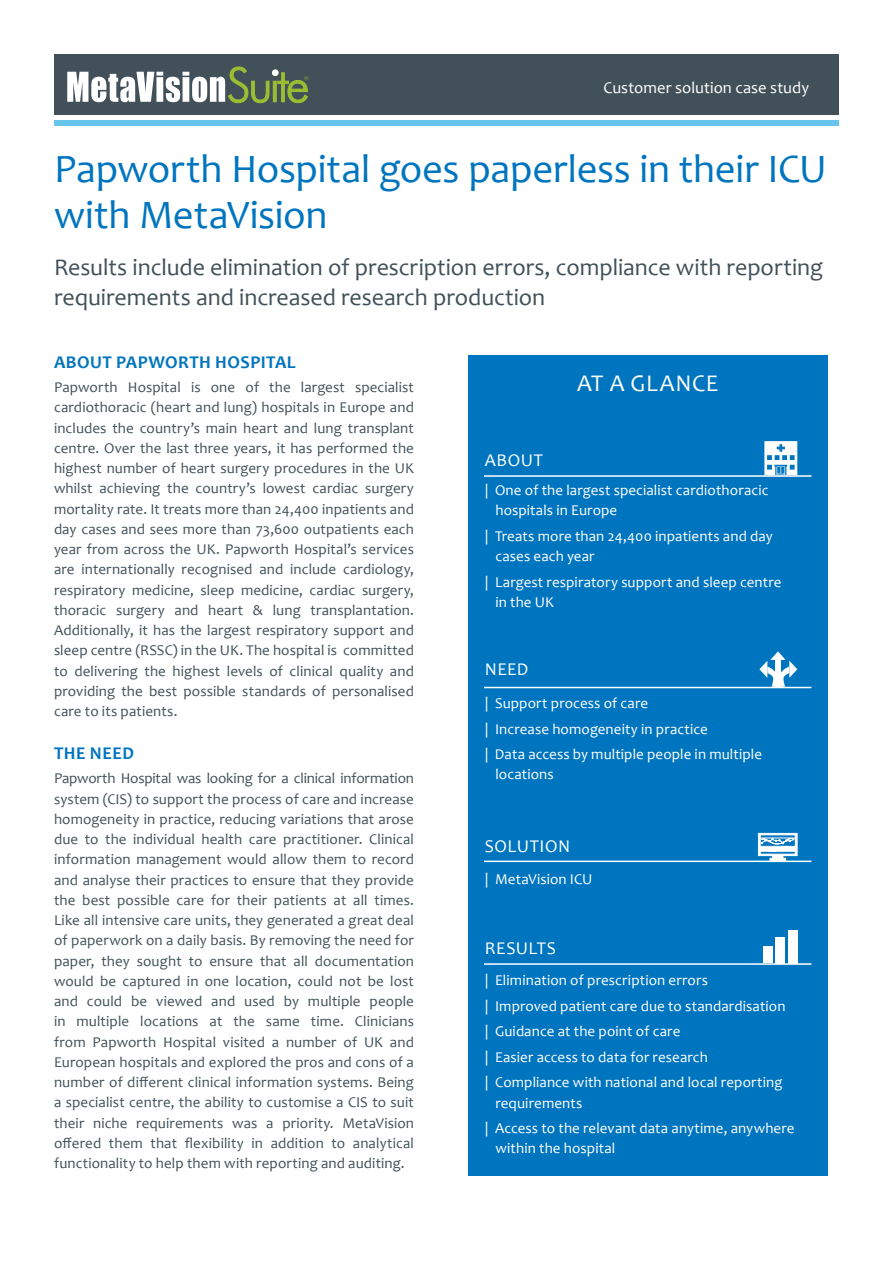
<style>
.page{position:relative;width:893px;height:1263px;background:#fff}
.page>*{position:absolute;margin:0;border:0;box-sizing:border-box;transform-origin:0 0}
.t1{font:40.5px/46.5px "Candara";letter-spacing:-.005em;color:#0075bf}
.t2{font:24px/30px "Candara";color:#425159}
.t3{font:24px "Candara";letter-spacing:.025em;color:#fff}
.t4{font:700 18px "Candara";letter-spacing:.025em;color:#0075bf}
.t5{font:18px "Candara";letter-spacing:.03em;color:#fff}
.t6{font:16.5px "Candara";letter-spacing:.005em;color:#fff}
.t7{font:15px/20.2px "Candara";letter-spacing:.01em;color:#425159;text-align:justify}
.t8{font:15px/25.5px "Candara";letter-spacing:.01em;color:#fff}
</style>
<div class="page">
<div style="left:468px;top:355px;width:360px;height:821px;background:#0075bf"></div>
<div style="left:54px;top:54px;width:785px;height:61px;background:#425159"></div>
<div style="left:54px;top:120px;width:785px;height:5px;background:#67c4ed"></div>
<svg style="left:67px;top:67px;width:241px;height:36px"></svg>
<svg style="left:764px;top:441px;width:33px;height:34px"></svg>
<hr style="left:484px;top:963px;width:327px;height:2px;background:#fff">
<hr style="left:484px;top:860px;width:327px;height:2px;background:#fff">
<hr style="left:484px;top:687px;width:327px;height:1px;background:#fff">
<hr style="left:484px;top:475px;width:327px;height:2px;background:#fff">
<svg style="left:759px;top:651px;width:38px;height:36px"></svg>
<svg style="left:758px;top:833px;width:39px;height:27px"></svg>
<hr style="left:760px;top:838px;width:35px;height:1px;background:#fff">
<div style="left:763px;top:946px;width:9px;height:17px;background:#fff"></div>
<div style="left:776px;top:937px;width:9px;height:26px;background:#fff"></div>
<div style="left:788px;top:930px;width:9px;height:33px;background:#fff"></div>
<p class="t6" style="left:603px;top:80px;width:207px">Customer solution case study</p>
<h1 class="t1" style="left:54px;top:148px;width:774px">Papworth Hospital goes paperless in their ICU with MetaVision</h1>
<h2 class="t2" style="left:54px;top:254px;width:771px">Results include elimination of prescription errors, compliance with reporting requirements and increased research production</h2>
<p class="t4" style="left:54px;top:354px;width:243px">ABOUT PAPWORTH HOSPITAL</p>
<p class="t7" style="left:54px;top:378px;width:361px">Papworth Hospital is one of the largest specialist cardiothoracic (heart and lung) hospitals in Europe and includes the country’s main heart and lung transplant centre. Over the last three years, it has performed the highest number of heart surgery procedures in the UK whilst achieving the country’s lowest cardiac surgery mortality rate. It treats more than 24,400 inpatients and day cases and sees more than 73,600 outpatients each year from across the UK. Papworth Hospital’s services are internationally recognised and include cardiology, respiratory medicine, sleep medicine, cardiac surgery, thoracic surgery and heart &amp; lung transplantation.<br>Additionally, it has the largest respiratory support and sleep centre (RSSC) in the UK. The hospital is committed to delivering the highest levels of clinical quality and providing the best possible standards of personalised care to its patients.</p>
<p class="t4" style="left:54px;top:746px;width:81px">THE NEED</p>
<p class="t7" style="left:54px;top:769px;width:361px">Papworth Hospital was looking for a clinical information system (CIS) to support the process of care and increase homogeneity in practice, reducing variations that arose due to the individual health care practitioner. Clinical information management would allow them to record and analyse their practices to ensure that they provide the best possible care for their patients at all times.<br>Like all intensive care units, they generated a great deal of paperwork on a daily basis. By removing the need for paper, they sought to ensure that all documentation would be captured in one location, could not be lost and could be viewed and used by multiple people in multiple locations at the same time. Clinicians from Papworth Hospital visited a number of UK and European hospitals and explored the pros and cons of a number of different clinical information systems. Being a specialist centre, the ability to customise a CIS to suit their niche requirements was a priority. MetaVision offered them that flexibility in addition to analytical functionality to help them with reporting and auditing.</p>
<p class="t5" style="left:485px;top:452px;width:60px">ABOUT</p>
<h2 class="t3" style="left:577px;top:372px;width:143px">AT A GLANCE</h2>
<p class="t8" style="left:495px;top:481px;width:275px;line-height:20.2px;text-indent:-11px">| One of the largest specialist cardiothoracic hospitals in Europe</p>
<p class="t8" style="left:495px;top:527px;width:279px;line-height:20.2px;text-indent:-11px">| Treats more than 24,400 inpatients and day cases each year</p>
<p class="t8" style="left:495px;top:573px;width:288px;line-height:20.2px;text-indent:-11px">| Largest respiratory support and sleep centre in the UK</p>
<p class="t5" style="left:485px;top:661px;width:45px">NEED</p>
<p class="t8" style="left:485px;top:691px;width:279px">| Support process of care<br>| Increase homogeneity in practice<br>| Data access by multiple people in multiple</p>
<p class="t8" style="left:495px;top:763px;width:60px">locations</p>
<p class="t5" style="left:485px;top:838px;width:87px">SOLUTION</p>
<p class="t8" style="left:485px;top:867px;width:109px">| MetaVision ICU</p>
<p class="t5" style="left:485px;top:940px;width:73px">RESULTS</p>
<p class="t8" style="left:485px;top:969px;width:302px">| Elimination of prescription errors<br>| Improved patient care due to standardisation | Guidance at the point of care<br>| Easier access to data for research<br>| Compliance with national and local reporting</p>
<p class="t8" style="left:485px;top:1091px;width:311px;text-indent:11px">requirements<br>| Access to the relevant data anytime, anywhere</p>
<p class="t8" style="left:495px;top:1137px;width:121px">within the hospital</p>
</div>
